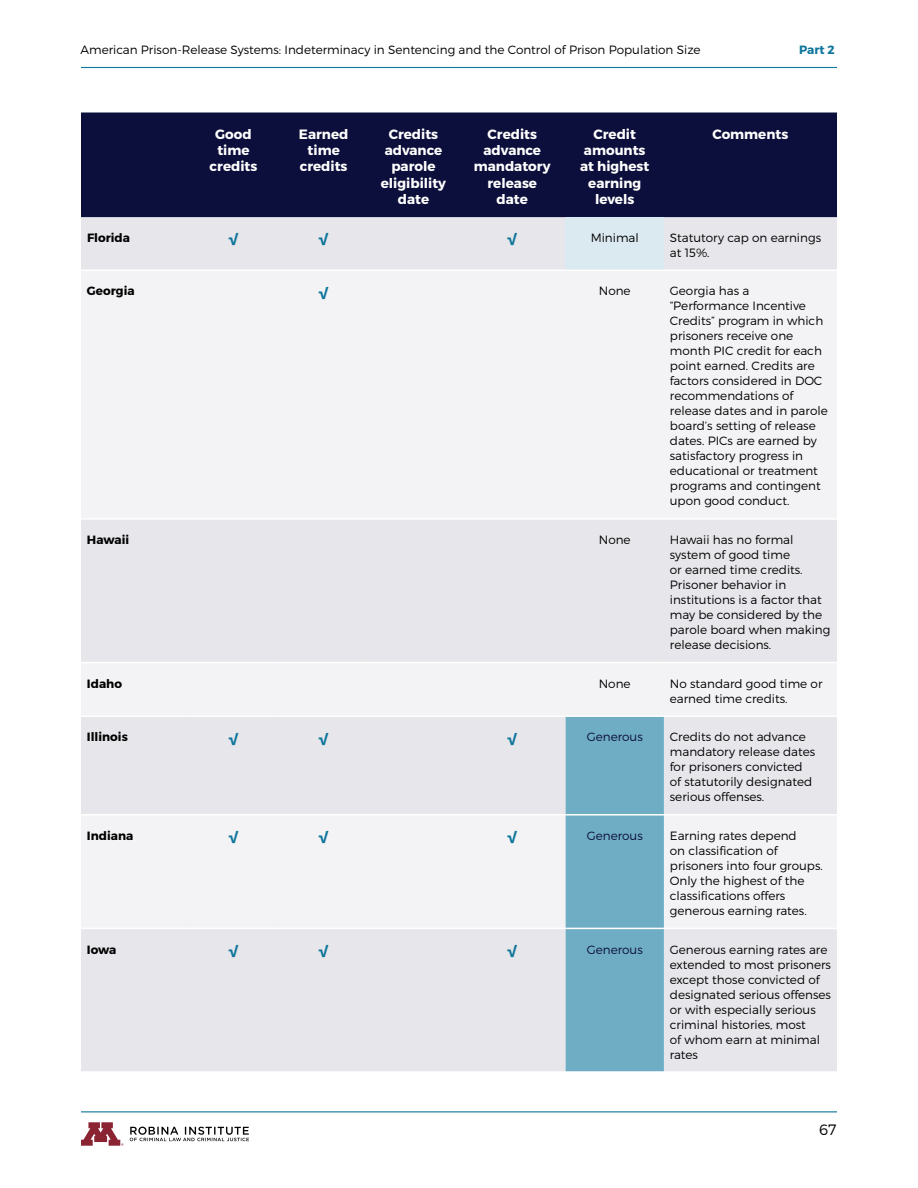
<style>
.page{position:relative;width:918px;height:1188px;background:#fff}
.page>*{position:absolute;margin:0;border:0;box-sizing:border-box;transform-origin:0 0}
.t1{font:300 15px "Montserrat";color:#000}
.t2{font:700 13.5px/16.2px "Montserrat";color:#fff;text-align:center}
.t3{font:700 13.5px "Montserrat";color:#0f769c}
.t4{font:300 12px/15px "Montserrat";color:#000}
.t5{font:700 12px "Montserrat";color:#000}
.t6{font:300 12px "Montserrat";color:#0c0f3b}
.t7{font:700 12px "Montserrat";color:#0f769c}
</style>
<div class="page">
<svg style="left:130px;top:1126px;width:119px;height:15px"></svg>
<svg style="left:81px;top:1122px;width:43px;height:24px"></svg>
<hr style="left:81px;top:67px;width:756px;height:1px;background:#0f769c">
<hr style="left:81px;top:1111px;width:756px;height:1px;background:#0f769c">
<div style="left:81px;top:112px;width:756px;height:105px;background:#0c0f3b"></div>
<div style="left:81px;top:217px;width:756px;height:854px;background:#e7e7eb"></div>
<div style="left:566px;top:217px;width:98px;height:53px;background:#dbeaf0"></div>
<svg style="left:81px;top:271px;width:756px;height:657px;fill:#f3f3f5"></svg>
<div style="left:566px;top:717px;width:98px;height:354px;background:#6fadc4"></div>
<hr style="left:81px;top:270px;width:107px;height:1px;background:#fff">
<hr style="left:188px;top:270px;width:91px;height:1px;background:#fff">
<hr style="left:279px;top:270px;width:89px;height:1px;background:#fff">
<hr style="left:368px;top:270px;width:91px;height:1px;background:#fff">
<hr style="left:459px;top:270px;width:107px;height:1px;background:#fff">
<hr style="left:566px;top:270px;width:98px;height:1px;background:#fff">
<hr style="left:664px;top:270px;width:173px;height:1px;background:#fff">
<hr style="left:81px;top:518px;width:107px;height:2px;background:#fff">
<hr style="left:188px;top:518px;width:91px;height:2px;background:#fff">
<hr style="left:279px;top:518px;width:89px;height:2px;background:#fff">
<hr style="left:368px;top:518px;width:91px;height:2px;background:#fff">
<hr style="left:459px;top:518px;width:107px;height:2px;background:#fff">
<hr style="left:566px;top:518px;width:98px;height:2px;background:#fff">
<hr style="left:664px;top:518px;width:173px;height:2px;background:#fff">
<hr style="left:81px;top:662px;width:107px;height:1px;background:#fff">
<hr style="left:188px;top:662px;width:91px;height:1px;background:#fff">
<hr style="left:279px;top:662px;width:89px;height:1px;background:#fff">
<hr style="left:368px;top:662px;width:91px;height:1px;background:#fff">
<hr style="left:459px;top:662px;width:107px;height:1px;background:#fff">
<hr style="left:566px;top:662px;width:98px;height:1px;background:#fff">
<hr style="left:664px;top:662px;width:173px;height:1px;background:#fff">
<hr style="left:81px;top:715px;width:107px;height:2px;background:#fff">
<hr style="left:188px;top:715px;width:91px;height:2px;background:#fff">
<hr style="left:279px;top:715px;width:89px;height:2px;background:#fff">
<hr style="left:368px;top:715px;width:91px;height:2px;background:#fff">
<hr style="left:459px;top:715px;width:107px;height:2px;background:#fff">
<hr style="left:566px;top:715px;width:98px;height:2px;background:#fff">
<hr style="left:664px;top:715px;width:173px;height:2px;background:#fff">
<hr style="left:81px;top:814px;width:107px;height:2px;background:#fff">
<hr style="left:188px;top:814px;width:91px;height:2px;background:#fff">
<hr style="left:279px;top:814px;width:89px;height:2px;background:#fff">
<hr style="left:368px;top:814px;width:91px;height:2px;background:#fff">
<hr style="left:459px;top:814px;width:107px;height:2px;background:#fff">
<hr style="left:566px;top:814px;width:98px;height:2px;background:#fff">
<hr style="left:664px;top:814px;width:173px;height:2px;background:#fff">
<hr style="left:81px;top:928px;width:107px;height:1px;background:#fff">
<hr style="left:188px;top:928px;width:91px;height:1px;background:#fff">
<hr style="left:279px;top:928px;width:89px;height:1px;background:#fff">
<hr style="left:368px;top:928px;width:91px;height:1px;background:#fff">
<hr style="left:459px;top:928px;width:107px;height:1px;background:#fff">
<hr style="left:566px;top:928px;width:98px;height:1px;background:#fff">
<hr style="left:664px;top:928px;width:173px;height:1px;background:#fff">
<p class="t4" style="left:81px;top:42px;width:622px">American Prison-Release Systems: Indeterminacy in Sentencing and the Control of Prison Population Size</p>
<p class="t7" style="left:799px;top:42px;width:37px">Part 2</p>
<p class="t2" style="left:210px;top:126px;width:49px">Good time credits</p>
<p class="t2" style="left:299px;top:126px;width:51px">Earned time credits</p>
<p class="t2" style="left:381px;top:126px;width:67px">Credits advance parole eligibility date</p>
<p class="t2" style="left:474px;top:126px;width:78px">Credits advance mandatory release date</p>
<p class="t2" style="left:580px;top:126px;width:71px">Credit amounts at highest earning levels</p>
<p class="t2" style="left:713px;top:126px;width:77px">Comments</p>
<p class="t5" style="left:87px;top:230px;width:45px">Florida</p>
<p class="t3" style="left:229px;top:230px;width:11px">√</p>
<p class="t3" style="left:319px;top:230px;width:11px">√</p>
<p class="t3" style="left:508px;top:230px;width:11px">√</p>
<p class="t4" style="left:591px;top:230px;width:50px">Minimal</p>
<p class="t4" style="left:670px;top:230px;width:153px">Statutory cap on earnings at 15%.</p>
<p class="t5" style="left:87px;top:284px;width:49px">Georgia</p>
<p class="t3" style="left:319px;top:284px;width:11px">√</p>
<p class="t4" style="left:599px;top:283px;width:33px">None</p>
<p class="t4" style="left:670px;top:283px;width:159px">Georgia has a “Performance Incentive<br>Credits” program in which prisoners receive one month PIC credit for each point earned. Credits are factors considered in DOC recommendations of release dates and in parole board’s setting of release dates. PICs are earned by satisfactory progress in educational or treatment programs and contingent upon good conduct.</p>
<p class="t5" style="left:87px;top:532px;width:44px">Hawaii</p>
<p class="t4" style="left:599px;top:532px;width:33px">None</p>
<p class="t4" style="left:670px;top:532px;width:162px">Hawaii has no formal system of good time<br>or earned time credits.<br>Prisoner behavior in institutions is a factor that may be considered by the parole board when making release decisions.</p>
<p class="t5" style="left:87px;top:676px;width:37px">Idaho</p>
<p class="t4" style="left:599px;top:676px;width:33px">None</p>
<p class="t4" style="left:670px;top:676px;width:154px">No standard good time or earned time credits.</p>
<p class="t5" style="left:87px;top:730px;width:42px">Illinois</p>
<p class="t3" style="left:229px;top:730px;width:11px">√</p>
<p class="t3" style="left:319px;top:730px;width:11px">√</p>
<p class="t3" style="left:508px;top:730px;width:11px">√</p>
<p class="t6" style="left:587px;top:730px;width:58px">Generous</p>
<p class="t4" style="left:670px;top:729px;width:147px">Credits do not advance mandatory release dates for prisoners convicted of statutorily designated serious offenses.</p>
<p class="t5" style="left:87px;top:828px;width:48px">Indiana</p>
<p class="t3" style="left:229px;top:828px;width:11px">√</p>
<p class="t3" style="left:319px;top:828px;width:11px">√</p>
<p class="t3" style="left:508px;top:828px;width:11px">√</p>
<p class="t6" style="left:587px;top:828px;width:58px">Generous</p>
<p class="t4" style="left:670px;top:828px;width:155px">Earning rates depend<br>on classification of prisoners into four groups.<br>Only the highest of the classifications offers generous earning rates.</p>
<p class="t5" style="left:87px;top:942px;width:31px">Iowa</p>
<p class="t3" style="left:229px;top:942px;width:11px">√</p>
<p class="t3" style="left:319px;top:942px;width:11px">√</p>
<p class="t3" style="left:508px;top:942px;width:11px">√</p>
<p class="t6" style="left:587px;top:942px;width:58px">Generous</p>
<p class="t4" style="left:670px;top:942px;width:163px">Generous earning rates are extended to most prisoners except those convicted of designated serious offenses or with especially serious criminal histories, most<br>of whom earn at minimal rates</p>
<p class="t1" style="left:819px;top:1121px;width:19px">67</p>
</div>
